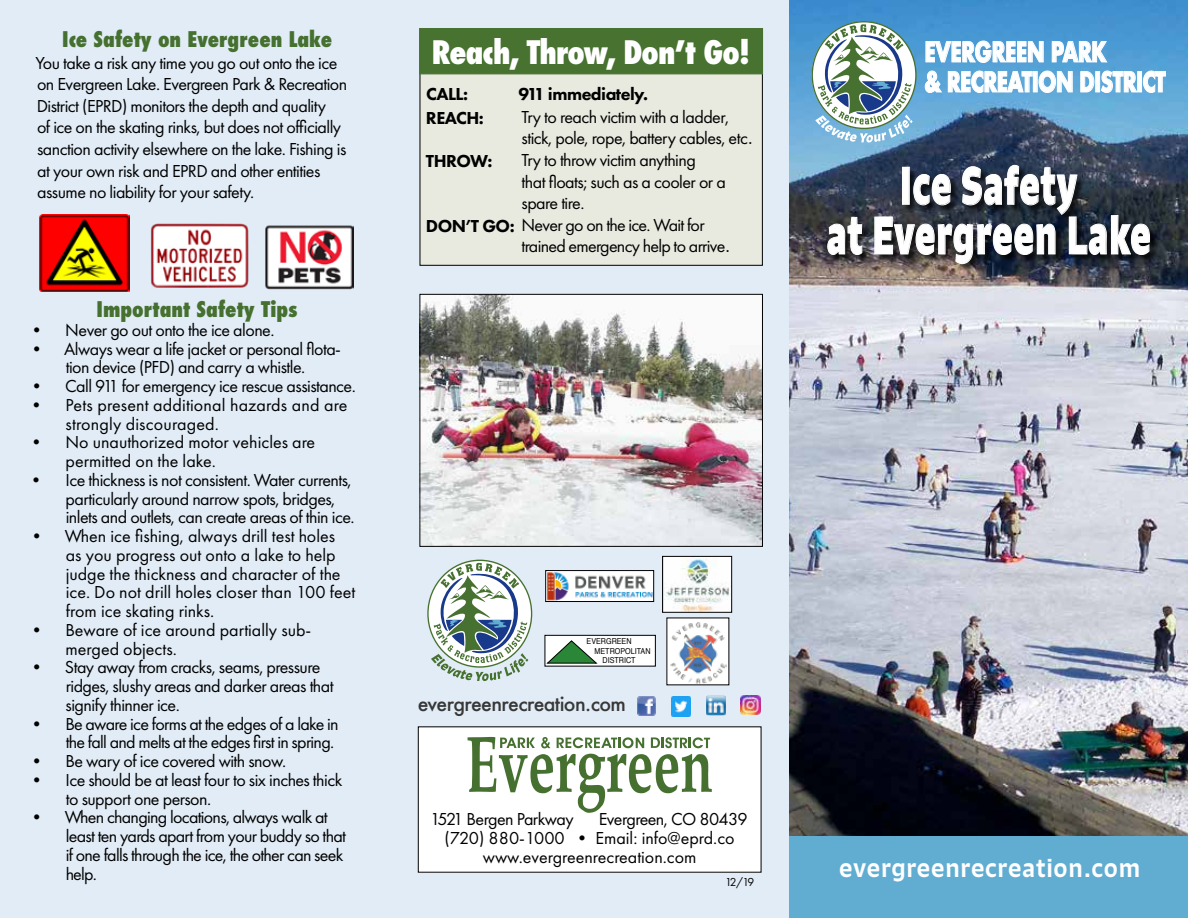
<style>
.page{position:relative;width:1188px;height:918px;background:#e1ecf6}
.page>*{position:absolute;margin:0;border:0;box-sizing:border-box;transform-origin:0 0}
.t1{font:700 51px/49.7px "Signo";letter-spacing:.03em;color:#fff;text-align:center;scale:.7 1}
.t2{font:800 condensed 31.5px "Futura";letter-spacing:-.03em;color:#fff}
.t3{font:700 27px/30px "Futura";letter-spacing:-.03em;color:#fff;scale:.73 1}
.t4{font:500 24px "Signo";letter-spacing:.03em;color:#fff}
.t5{font:800 condensed 21px "Futura";color:#467030}
.t6{font:500 19.5px "Futura";letter-spacing:-.03em;color:#373737}
.t7{font:18px/18.8px "Futura PT";letter-spacing:-.03em;color:#000}
.t8{font:18px/18.8px "Futura PT";color:#000}
.t9{font:18px/18.8px "Futura PT";letter-spacing:.01em;color:#000}
.t10{font:800 18px "Futura PT";letter-spacing:-.03em;color:#000}
.t11{font:12px "Futura PT";color:#000}
.t12{font:8.1px "Helvetica";color:#000;scale:.88 1}
.s1{font-family:"Times"}
.s2{font-weight:800}
</style>
<div class="page">
<img style="left:789px;top:0;width:399px;height:836px">
<div style="left:827px;top:165px;width:333px;height:108px;background:#000;opacity:.75"></div>
<svg style="left:827px;top:217px;width:36px;height:38px"></svg>
<svg style="left:874px;top:165px;width:276px;height:99px;background:#383e49"></svg>
<img style="left:422px;top:296px;width:339px;height:249px">
<div style="left:420px;top:294px;width:343px;height:253px;border:1px solid #000"></div>
<div style="left:418px;top:727px;width:343px;height:145px;background:#fff"></div>
<svg style="left:468px;top:737px;width:244px;height:76px"></svg>
<img style="left:669px;top:620px;width:58px;height:63px">
<img style="left:665px;top:558px;width:65px;height:53px">
<div style="left:662px;top:556px;width:70px;height:57px;border:1px solid #000"></div>
<div style="left:789px;top:836px;width:399px;height:82px;background:#61add1"></div>
<img style="left:40px;top:214px;width:90px;height:77px">
<img style="left:266px;top:225px;width:87px;height:65px">
<img style="left:150px;top:223px;width:99px;height:65px">
<div style="left:545px;top:635px;width:111px;height:31px;background:#fff;border:1px solid #000"></div>
<svg style="left:547px;top:640px;width:51px;height:24px"></svg>
<img style="left:706px;top:696px;width:19px;height:19px">
<img style="left:740px;top:695px;width:20px;height:20px">
<img style="left:637px;top:696px;width:19px;height:20px">
<img style="left:671px;top:696px;width:20px;height:20px">
<img style="left:547px;top:572px;width:105px;height:28px">
<div style="left:545px;top:570px;width:109px;height:32px;border:1px solid #000"></div>
<svg style="left:925px;top:40px;width:119px;height:23px;background:#80b8e0"></svg>
<svg style="left:1052px;top:41px;width:55px;height:22px"></svg>
<svg style="left:925px;top:70px;width:17px;height:23px"></svg>
<svg style="left:948px;top:70px;width:125px;height:23px;background:#89bee2"></svg>
<svg style="left:1080px;top:71px;width:15px;height:22px"></svg>
<div style="left:1096px;top:72px;width:4px;height:20px;border:1px solid #fff"></div>
<svg style="left:1101px;top:70px;width:36px;height:23px"></svg>
<div style="left:1138px;top:72px;width:4px;height:20px;border:1px solid #fff"></div>
<svg style="left:1143px;top:70px;width:23px;height:23px"></svg>
<svg style="left:812px;top:21px;width:105px;height:121px;background:#9ab8c0"></svg>
<svg style="left:427px;top:560px;width:105px;height:121px"></svg>
<div style="left:420px;top:28px;width:343px;height:238px;background:#e8e9df;border:1px solid #000"></div>
<div style="left:419px;top:28px;width:344px;height:46px;background:#477230"></div>
<p class="t5" style="left:62px;top:25px;width:272px">Ice Safety on Evergreen Lake</p>
<p class="t7" style="left:36px;top:52px;width:313px;line-height:21.6px">You take a risk any time you go out onto the ice on Evergreen Lake. Evergreen Park &amp; Recreation District (EPRD) monitors the depth and quality<br>of ice on the skating rinks, but does not officially sanction activity elsewhere on the lake. Fishing is at your own risk and EPRD and other entities assume no liability for your safety.</p>
<p class="t5" style="left:97px;top:295px;width:203px">Important Safety Tips</p>
<p class="t7" style="left:28px;top:320px;width:248px">• Never go out onto the ice alone.</p>
<p class="t7" style="left:28px;top:339px;width:315px;text-align:center">• Always wear a life jacket or personal flota&shy;tion device (PFD) and carry a whistle.</p>
<p class="t7" style="left:28px;top:377px;width:330px">• Call 911 for emergency ice rescue assistance.</p>
<p class="t9" style="left:66px;top:395px;width:283px;text-indent:-38px">• Pets present additional hazards and are strongly discouraged.</p>
<p class="t8" style="left:66px;top:433px;width:251px;text-indent:-38px">• No unauthorized motor vehicles are permitted on the lake.</p>
<p class="t7" style="left:66px;top:470px;width:290px;text-indent:-38px">• Ice thickness is not consistent. Water currents, particularly around narrow spots, bridges, inlets and outlets, can create areas of thin ice.</p>
<p class="t8" style="left:66px;top:527px;width:291px;text-indent:-38px">• When ice fishing, always drill test holes as you progress out onto a lake to help judge the thickness and character of the ice. Do not drill holes closer than 100 feet from ice skating rinks.</p>
<p class="t8" style="left:66px;top:620px;width:247px;text-indent:-38px">• Beware of ice around partially sub&shy;merged objects.</p>
<p class="t7" style="left:66px;top:658px;width:270px;text-indent:-38px">• Stay away from cracks, seams, pressure ridges, slushy areas and darker areas that signify thinner ice.</p>
<p class="t7" style="left:28px;top:714px;width:312px;text-align:right">• Be aware ice forms at the edges of a lake in the fall and melts at the edges first in spring.</p>
<p class="t7" style="left:28px;top:752px;width:260px">• Be wary of ice covered with snow.</p>
<p class="t7" style="left:66px;top:771px;width:278px;text-indent:-38px">• Ice should be at least four to six inches thick to support one person.</p>
<p class="t7" style="left:66px;top:808px;width:282px;text-indent:-38px">• When changing locations, always walk at least ten yards apart from your buddy so that if one falls through the ice, the other can seek help.</p>
<h2 class="t2" style="left:432px;top:31px;width:320px">Reach, Throw, Don’t Go!</h2>
<p class="t10" style="left:426px;top:83px;width:44px">CALL:</p>
<p class="t10" style="left:518px;top:83px;width:131px">911 immediately.</p>
<p class="t7" style="left:522px;top:107px;width:209px">Try to reach victim with a ladder,</p>
<p class="t7" style="left:522px;top:129px;width:232px">stick, pole, rope, battery cables, etc<span class="s1">.</span></p>
<p class="t7" style="left:522px;top:151px;width:176px">Try to throw victim anything</p>
<p class="t7" style="left:522px;top:172px;width:206px">that floats; such as a cooler or a</p>
<p class="t7" style="left:522px;top:194px;width:64px">spare tire.</p>
<p class="t7" style="left:426px;top:215px;width:280px"><span class="s2">DON’T GO:</span> Never go on the ice. Wait for</p>
<p class="t7" style="left:522px;top:237px;width:209px">trained emergency help to arrive<span class="s1">.</span></p>
<p class="t10" style="left:426px;top:107px;width:59px">REACH:</p>
<p class="t10" style="left:426px;top:150px;width:68px">THROW:</p>
<p class="t12" style="left:587px;top:635px;width:53px">EVERGREEN</p>
<p class="t12" style="left:595px;top:645px;width:65px">METROPOLITAN</p>
<p class="t12" style="left:603px;top:654px;width:39px">DISTRICT</p>
<p class="t6" style="left:418px;top:691px;width:210px">evergreenrecreation.com</p>
<p class="t7" style="left:430px;top:810px;width:145px">1521 Bergen Parkway</p>
<p class="t7" style="left:599px;top:810px;width:150px">Evergreen, CO 80439</p>
<p class="t8" style="left:445px;top:829px;width:292px">(720) 880-1000 • Email: info@eprd.co</p>
<p class="t8" style="left:483px;top:847px;width:215px">www.evergreenrecreation.com</p>
<p class="t11" style="left:725px;top:875px;width:31px">12/19</p>
<h3 class="t3" style="left:924px;top:37px;width:332px">EVERGREEN PARK<br>&amp; RECREATION DISTRICT</h3>
<h1 class="t1" style="left:827px;top:160px;width:464px">Ice Safety<br>at Evergreen Lake</h1>
<h3 class="t4" style="left:839px;top:853px;width:303px">evergreenrecreation.com</h3>
</div>
